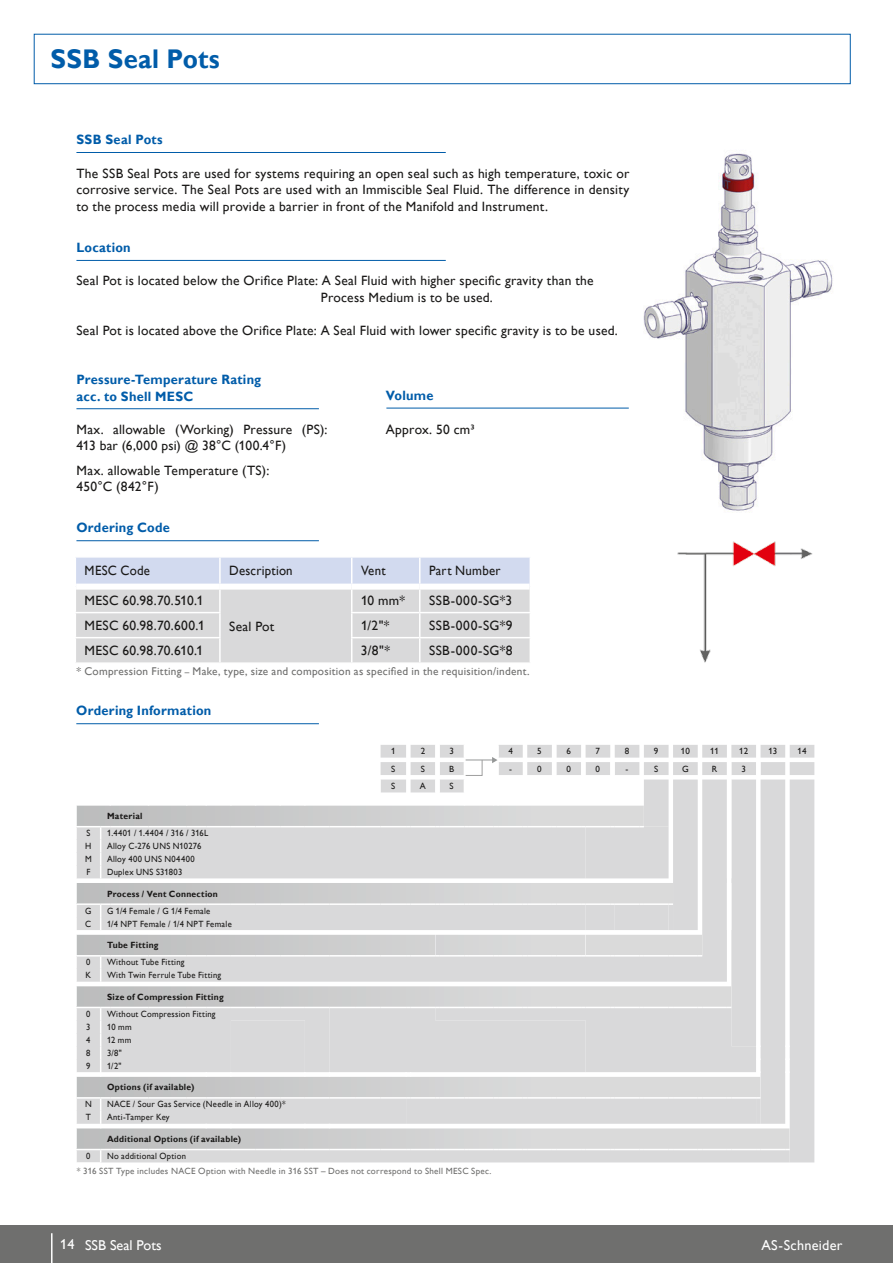
<style>
.page{position:relative;width:893px;height:1263px;background:#fff}
.page>*{position:absolute;margin:0;border:0;box-sizing:border-box;transform-origin:0 0}
.t1{font:700 27px "Gill Alt One";letter-spacing:.015em;color:#005ca9;scale:.95 1}
.t2{font:14.25px "Gill Alt One";letter-spacing:.005em;color:#fff}
.t3{font:13.5px/16.5px "Gill Alt One";letter-spacing:.02em;color:#1a1918}
.t4{font:700 13.5px/16.5px "Gill Alt One";letter-spacing:.02em;color:#005ca9;scale:.95 1}
.t5{font:13.5px "Gill Alt One";letter-spacing:.02em;color:#1a1918;scale:.95 1}
.t6{font:11.25px "Gill Alt One";letter-spacing:.025em;color:#6f6f6e}
.t7{font:9px "Gill Alt One";letter-spacing:.03em;color:#1a1918;scale:.95 1}
.t8{font:700 9px "Gill Alt One";letter-spacing:.03em;color:#1a1918;scale:.95 1}
.t9{font:9px "Gill Alt One";letter-spacing:.03em;color:#6f6f6e}
.t10{font:9px "Gill Alt One";letter-spacing:.03em;color:#1a1918}
.t11{font:9px "Gill Alt One";letter-spacing:.05em;color:#1a1918;scale:.95 1}
.s1{font-size:9px}
</style>
<div class="page">
<img style="left:599px;top:153px;width:234px;height:358px">
<div style="left:34px;top:34px;width:816px;height:50px;border:1px solid #005ca9"></div>
<hr style="left:76px;top:723px;width:243px;height:1px;background:#005ca9">
<svg style="left:77px;top:805px;width:109px;height:344px;background:#c6c6c7"></svg>
<svg style="left:101px;top:827px;width:85px;height:335px;background:#d3d3d4"></svg>
<svg style="left:76px;top:1007px;width:34px;height:69px;background:#dedede"></svg>
<hr style="left:110px;top:1007px;width:39px;height:1px;background:#fff">
<hr style="left:149px;top:1007px;width:38px;height:1px;background:#fff">
<svg style="left:76px;top:1149px;width:34px;height:14px"></svg>
<hr style="left:110px;top:1149px;width:39px;height:1px;background:#fff">
<hr style="left:149px;top:1149px;width:38px;height:1px;background:#fff">
<svg style="left:76px;top:826px;width:34px;height:57px;background:#dfdfdf"></svg>
<hr style="left:110px;top:826px;width:39px;height:1px;background:#fff">
<hr style="left:149px;top:826px;width:38px;height:1px;background:#fff">
<hr style="left:75px;top:903px;width:26px;height:2px;background:#fff">
<svg style="left:100px;top:903px;width:10px;height:27px"></svg>
<hr style="left:110px;top:903px;width:39px;height:2px;background:#fff">
<hr style="left:149px;top:903px;width:38px;height:2px;background:#fff">
<hr style="left:110px;top:955px;width:39px;height:1px;background:#fff">
<hr style="left:149px;top:955px;width:38px;height:1px;background:#fff">
<svg style="left:76px;top:955px;width:34px;height:31px"></svg>
<hr style="left:75px;top:1097px;width:26px;height:2px;background:#fff">
<svg style="left:100px;top:1097px;width:10px;height:31px"></svg>
<hr style="left:110px;top:1097px;width:39px;height:2px;background:#fff">
<hr style="left:149px;top:1097px;width:38px;height:2px;background:#fff">
<svg style="left:186px;top:745px;width:628px;height:417px"></svg>
<div style="left:0;top:1225px;width:893px;height:38px;background:#6f6f6e"></div>
<hr style="left:51px;top:1233px;width:2px;height:30px;background:#fff">
<hr style="left:76px;top:152px;width:370px;height:1px;background:#005ca9">
<hr style="left:76px;top:408px;width:243px;height:1px;background:#005ca9">
<hr style="left:386px;top:408px;width:243px;height:1px;background:#005ca9">
<hr style="left:76px;top:260px;width:370px;height:1px;background:#005ca9">
<svg style="left:76px;top:557px;width:454px;height:105px;background:#d8dae0"></svg>
<div style="left:76px;top:584px;width:144px;height:6px;background:#fff"></div>
<div style="left:220px;top:584px;width:132px;height:6px;background:#fff"></div>
<div style="left:352px;top:584px;width:68px;height:6px;background:#fff"></div>
<div style="left:420px;top:584px;width:110px;height:6px;background:#fff"></div>
<hr style="left:76px;top:540px;width:243px;height:1px;background:#005ca9">
<img style="left:677px;top:541px;width:136px;height:122px">
<h1 class="t1" style="left:50px;top:47px;width:180px">SSB Seal Pots</h1>
<p class="t4" style="left:76px;top:133px;width:92px">SSB Seal Pots</p>
<p class="t3" style="left:76px;top:165px;width:554px;text-align:justify">The SSB Seal Pots are used for systems requiring an open seal such as high temperature, toxic or corrosive service. The Seal Pots are used with an Immiscible Seal Fluid. The difference in density to the process media will provide a barrier in front of the Manifold and Instrument.</p>
<p class="t4" style="left:76px;top:240px;width:59px">Location</p>
<p class="t3" style="left:321px;top:272px;width:274px;text-indent:-244px">Seal Pot is located below the Orifice Plate: A Seal Fluid with higher specific gravity than the<br>Process Medium is to be used.</p>
<p class="t3" style="left:76px;top:322px;width:543px">Seal Pot is located above the Orifice Plate: A Seal Fluid with lower specific gravity is to be used.</p>
<p class="t4" style="left:76px;top:372px;width:196px">Pressure-Temperature Rating acc. to Shell MESC</p>
<p class="t3" style="left:76px;top:421px;width:252px">Max. allowable (Working) Pressure (PS):<br>413 bar (6,000 psi) @ 38°C (100.4°F)</p>
<p class="t3" style="left:76px;top:463px;width:194px">Max. allowable Temperature (TS):<br>450°C (842°F)</p>
<p class="t4" style="left:76px;top:520px;width:100px">Ordering Code</p>
<p class="t4" style="left:386px;top:388px;width:52px">Volume</p>
<p class="t3" style="left:386px;top:422px;width:91px">Approx. 50 cm³</p>
<p class="t5" style="left:85px;top:565px;width:70px">MESC Code</p>
<p class="t5" style="left:229px;top:563px;width:68px">Description</p>
<p class="t5" style="left:361px;top:563px;width:27px">Vent</p>
<p class="t5" style="left:429px;top:563px;width:77px">Part Number</p>
<p class="t3" style="left:85px;top:594px;width:120px">MESC 60.98.70.510.1</p>
<p class="t3" style="left:229px;top:618px;width:47px">Seal Pot</p>
<p class="t3" style="left:361px;top:592px;width:46px">10 mm*</p>
<p class="t3" style="left:429px;top:592px;width:85px">SSB-000-SG*3</p>
<p class="t3" style="left:85px;top:618px;width:122px">MESC 60.98.70.600.1</p>
<p class="t3" style="left:361px;top:617px;width:30px">1/2"*</p>
<p class="t3" style="left:429px;top:617px;width:85px">SSB-000-SG*9</p>
<p class="t3" style="left:85px;top:643px;width:120px">MESC 60.98.70.610.1</p>
<p class="t3" style="left:361px;top:642px;width:31px">3/8"*</p>
<p class="t3" style="left:429px;top:642px;width:85px">SSB-000-SG*8</p>
<p class="t6" style="left:76px;top:665px;width:455px">* Compression Fitting <span class="s1">–</span> Make, type, size and composition as specified in the requisition/indent.</p>
<p class="t4" style="left:76px;top:703px;width:144px">Ordering Information</p>
<p class="t8" style="left:107px;top:812px;width:39px">Material</p>
<p class="t10" style="left:391px;top:747px;width:6px">1</p>
<p class="t10" style="left:421px;top:747px;width:6px">2</p>
<p class="t10" style="left:449px;top:747px;width:6px">3</p>
<p class="t10" style="left:508px;top:747px;width:6px">4</p>
<p class="t10" style="left:537px;top:747px;width:6px">5</p>
<p class="t10" style="left:566px;top:747px;width:6px">6</p>
<p class="t10" style="left:596px;top:747px;width:6px">7</p>
<p class="t10" style="left:625px;top:747px;width:6px">8</p>
<p class="t10" style="left:654px;top:747px;width:6px">9</p>
<p class="t10" style="left:681px;top:747px;width:10px">10</p>
<p class="t10" style="left:710px;top:747px;width:10px">11</p>
<p class="t10" style="left:739px;top:747px;width:10px">12</p>
<p class="t10" style="left:768px;top:747px;width:10px">13</p>
<p class="t10" style="left:797px;top:747px;width:10px">14</p>
<p class="t10" style="left:391px;top:765px;width:6px">S</p>
<p class="t10" style="left:421px;top:765px;width:6px">S</p>
<p class="t10" style="left:449px;top:765px;width:7px">B</p>
<p class="t10" style="left:509px;top:765px;width:4px">-</p>
<p class="t10" style="left:537px;top:765px;width:6px">0</p>
<p class="t10" style="left:566px;top:765px;width:6px">0</p>
<p class="t10" style="left:596px;top:765px;width:6px">0</p>
<p class="t10" style="left:626px;top:765px;width:4px">-</p>
<p class="t10" style="left:654px;top:765px;width:6px">S</p>
<p class="t10" style="left:682px;top:765px;width:8px">G</p>
<p class="t10" style="left:712px;top:765px;width:7px">R</p>
<p class="t10" style="left:741px;top:765px;width:6px">3</p>
<p class="t10" style="left:391px;top:782px;width:6px">S</p>
<p class="t10" style="left:420px;top:782px;width:8px">A</p>
<p class="t10" style="left:450px;top:782px;width:6px">S</p>
<p class="t7" style="left:86px;top:829px;width:6px">S</p>
<p class="t7" style="left:107px;top:828px;width:108px">1.4401 / 1.4404 / 316 / 316L</p>
<p class="t7" style="left:85px;top:841px;width:8px">H</p>
<p class="t7" style="left:107px;top:842px;width:101px">Alloy C-276 UNS N10276</p>
<p class="t7" style="left:85px;top:855px;width:9px">M</p>
<p class="t11" style="left:107px;top:855px;width:94px">Alloy 400 UNS N04400</p>
<p class="t7" style="left:86px;top:867px;width:6px">F</p>
<p class="t7" style="left:107px;top:867px;width:81px">Duplex UNS S31803</p>
<p class="t8" style="left:107px;top:890px;width:118px">Process / Vent Connection</p>
<p class="t7" style="left:85px;top:907px;width:8px">G</p>
<p class="t7" style="left:107px;top:905px;width:110px">G 1/4 Female / G 1/4 Female</p>
<p class="t7" style="left:85px;top:920px;width:8px">C</p>
<p class="t7" style="left:107px;top:918px;width:133px">1/4 NPT Female / 1/4 NPT Female</p>
<p class="t8" style="left:107px;top:941px;width:56px">Tube Fitting</p>
<p class="t7" style="left:86px;top:959px;width:6px">0</p>
<p class="t7" style="left:107px;top:957px;width:83px">Without Tube Fitting</p>
<p class="t7" style="left:86px;top:970px;width:7px">K</p>
<p class="t7" style="left:107px;top:970px;width:122px">With Twin Ferrule Tube Fitting</p>
<p class="t8" style="left:107px;top:993px;width:124px">Size of Compression Fitting</p>
<p class="t7" style="left:86px;top:1010px;width:6px">0</p>
<p class="t7" style="left:107px;top:1009px;width:116px">Without Compression Fitting</p>
<p class="t7" style="left:86px;top:1023px;width:6px">3</p>
<p class="t7" style="left:107px;top:1023px;width:27px">10 mm</p>
<p class="t7" style="left:86px;top:1036px;width:6px">4</p>
<p class="t7" style="left:107px;top:1036px;width:27px">12 mm</p>
<p class="t7" style="left:86px;top:1049px;width:6px">8</p>
<p class="t7" style="left:107px;top:1047px;width:17px">3/8"</p>
<p class="t7" style="left:86px;top:1062px;width:6px">9</p>
<p class="t7" style="left:107px;top:1060px;width:17px">1/2"</p>
<p class="t8" style="left:107px;top:1083px;width:94px">Options (if available)</p>
<p class="t7" style="left:85px;top:1101px;width:9px">N</p>
<p class="t7" style="left:107px;top:1099px;width:190px">NACE / Sour Gas Service (Needle in Alloy 400)*</p>
<p class="t7" style="left:86px;top:1114px;width:7px">T</p>
<p class="t7" style="left:107px;top:1112px;width:67px">Anti-Tamper Key</p>
<p class="t8" style="left:107px;top:1135px;width:143px">Additional Options (if available)</p>
<p class="t7" style="left:86px;top:1152px;width:6px">0</p>
<p class="t7" style="left:107px;top:1152px;width:85px">No additional Option</p>
<p class="t9" style="left:77px;top:1166px;width:416px">* 316 SST Type includes NACE Option with Needle in 316 SST – Does not correspond to Shell MESC Spec.</p>
<p class="t2" style="left:60px;top:1239px;width:16px">14</p>
<p class="t2" style="left:761px;top:1239px;width:83px">AS-Schneider</p>
<p class="t2" style="left:85px;top:1236px;width:78px">SSB Seal Pots</p>
</div>
